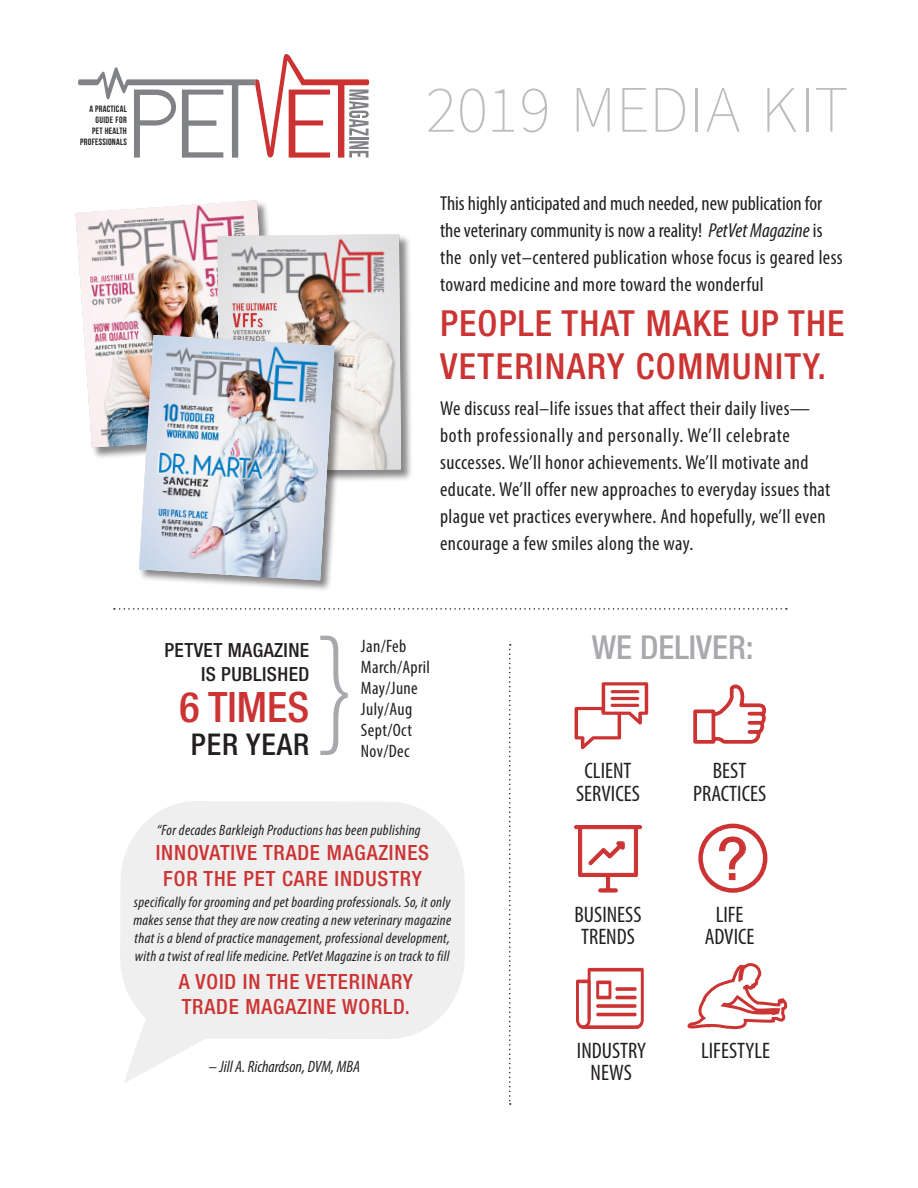
<style>
.page{position:relative;width:918px;height:1188px;background:#fff}
.page>*{position:absolute;margin:0;border:0;box-sizing:border-box;transform-origin:0 0}
.t1{font:200 66.15px "Source Sans Pro";color:#bcbdc0}
.t2{font:58.65px "Helvetica";color:#c33}
.t3{font:500 condensed 42px "Helvetica Neue LT Std";color:#c33}
.t4{font:500 condensed 36px "Helvetica Neue LT Std";letter-spacing:.04em;color:#c33}
.t5{font:500 condensed 33px "Helvetica Neue LT Std";color:#a8a9ad}
.t6{font:500 condensed 30px "Helvetica Neue LT Std";letter-spacing:.03em;color:#231f20}
.t7{font:condensed 22.5px "Myriad Pro";color:#231f20}
.t8{font:500 condensed 21px/25.2px "Helvetica Neue LT Std";letter-spacing:.04em;color:#c33}
.t9{font:condensed 20.25px/27px "Myriad Pro";letter-spacing:.02em;color:#231f20}
.t10{font:500 condensed 19.5px "Helvetica Neue LT Std";letter-spacing:.02em;color:#231f20}
.t11{font:condensed 18px "Myriad Pro";letter-spacing:.02em;color:#231f20}
.t12{font:italic condensed 16.5px "Myriad Pro";color:#231f20}
.t13{font:italic condensed 15px/18px "Myriad Pro";letter-spacing:.02em;color:#231f20;text-align:justify}
.t14{font:9.15px/11.1px "Bebas Neue";letter-spacing:.025em;color:#231f20;text-align:right}
.s1{font-style:italic}
</style>
<div class="page">
<svg style="left:78px;top:54px;width:291px;height:104px"></svg>
<img style="left:75px;top:200px;width:194px;height:249px">
<svg style="left:320px;top:636px;width:28px;height:119px"></svg>
<svg style="left:120px;top:801px;width:345px;height:282px;fill:#efefef"></svg>
<svg style="left:509px;top:644px;width:2px;height:461px"></svg>
<svg style="left:114px;top:608px;width:673px;height:2px"></svg>
<svg style="left:693px;top:684px;width:73px;height:60px"></svg>
<svg style="left:574px;top:825px;width:68px;height:68px"></svg>
<svg style="left:575px;top:682px;width:73px;height:67px"></svg>
<hr style="left:611px;top:690px;width:28px;height:3px;background:#c33;border-radius:2px">
<hr style="left:611px;top:697px;width:28px;height:3px;background:#c33;border-radius:2px">
<hr style="left:611px;top:704px;width:28px;height:3px;background:#c33;border-radius:2px">
<svg style="left:576px;top:968px;width:68px;height:61px"></svg>
<svg style="left:615px;top:987px;width:22px;height:4px"></svg>
<hr style="left:615px;top:996px;width:22px;height:3px;background:#c33;border-radius:2px">
<svg style="left:596px;top:1004px;width:41px;height:4px"></svg>
<hr style="left:596px;top:1013px;width:41px;height:3px;background:#c33;border-radius:2px">
<svg style="left:687px;top:963px;width:101px;height:67px"></svg>
<div style="left:698px;top:824px;width:69px;height:69px;border:4px solid #c33;border-radius:50%"></div>
<svg style="left:719px;top:836px;width:27px;height:44px"></svg>
<div style="left:217px;top:234px;width:196px;height:249px;background:#231f20;opacity:.53"></div>
<svg style="left:217px;top:233px;width:185px;height:239px;background:#d5cbc8"></svg>
<div style="left:139px;top:334px;width:208px;height:258px;background:#231f20;opacity:.53"></div>
<img style="left:138px;top:334px;width:197px;height:248px">
<p class="t14" style="left:80px;top:103px;width:48px">A PRACTICAL<br>GUIDE FOR<br>PET HEALTH<br>PROFESSIONALS</p>
<h1 class="t1" style="left:426px;top:70px;width:424px">2019 MEDIA KIT</h1>
<p class="t9" style="left:440px;top:190px;width:404px">This highly anticipated and much needed, new publication for the veterinary community is now a reality! <span class="s1">PetVet Magazine</span> is the only vet–centered publication whose focus is geared less toward medicine and more toward the wonderful</p>
<p class="t4" style="left:440px;top:302px;width:406px">PEOPLE THAT MAKE UP THE</p>
<p class="t4" style="left:440px;top:345px;width:388px">VETERINARY COMMUNITY.</p>
<p class="t9" style="left:440px;top:395px;width:392px">We discuss real–life issues that affect their daily lives— both professionally and personally. We’ll celebrate successes. We’ll honor achievements. We’ll motivate and educate. We’ll offer new approaches to everyday issues that plague vet practices everywhere. And hopefully, we’ll even encourage a few smiles along the way.</p>
<p class="t10" style="left:165px;top:638px;width:146px">PETVET MAGAZINE</p>
<p class="t10" style="left:201px;top:662px;width:110px">IS PUBLISHED</p>
<p class="t3" style="left:180px;top:682px;width:131px">6 TIMES</p>
<p class="t6" style="left:191px;top:727px;width:120px">PER YEAR</p>
<p class="t11" style="left:361px;top:635px;width:47px">Jan/Feb</p>
<p class="t11" style="left:361px;top:656px;width:71px">March/April</p>
<p class="t11" style="left:361px;top:677px;width:58px">May/June</p>
<p class="t11" style="left:361px;top:698px;width:53px">July/Aug</p>
<p class="t11" style="left:361px;top:719px;width:52px">Sept/Oct</p>
<p class="t11" style="left:361px;top:740px;width:50px">Nov/Dec</p>
<p class="t13" style="left:157px;top:821px;width:265px">“For decades Barkleigh Productions has been publishing</p>
<p class="t8" style="left:156px;top:840px;width:275px">INNOVATIVE TRADE MAGAZINES</p>
<p class="t8" style="left:163px;top:865px;width:260px">FOR THE PET CARE INDUSTRY</p>
<p class="t5" style="left:592px;top:628px;width:163px">WE DELIVER:</p>
<p class="t7" style="left:585px;top:757px;width:49px">CLIENT</p>
<p class="t7" style="left:576px;top:779px;width:65px">SERVICES</p>
<p class="t7" style="left:713px;top:757px;width:35px">BEST</p>
<p class="t7" style="left:693px;top:779px;width:75px">PRACTICES</p>
<p class="t2" style="left:715px;top:814px;width:34px">?</p>
<p class="t13" style="left:133px;top:893px;width:319px">specifically for grooming and pet boarding professionals. So, it only makes sense that they are now creating a new veterinary magazine that is a blend of practice management, professional development, with a twist of real life medicine. PetVet Magazine is on track to fill</p>
<p class="t8" style="left:179px;top:969px;width:236px">A VOID IN THE VETERINARY<br>TRADE MAGAZINE WORLD.</p>
<p class="t12" style="left:209px;top:1056px;width:153px">– Jill A. Richardson, DVM, MBA</p>
<p class="t7" style="left:575px;top:901px;width:69px">BUSINESS</p>
<p class="t7" style="left:581px;top:923px;width:55px">TRENDS</p>
<p class="t7" style="left:577px;top:1037px;width:71px">INDUSTRY</p>
<p class="t7" style="left:591px;top:1059px;width:43px">NEWS</p>
<p class="t7" style="left:716px;top:901px;width:29px">LIFE</p>
<p class="t7" style="left:705px;top:923px;width:51px">ADVICE</p>
<p class="t7" style="left:701px;top:1037px;width:71px">LIFESTYLE</p>
</div>
